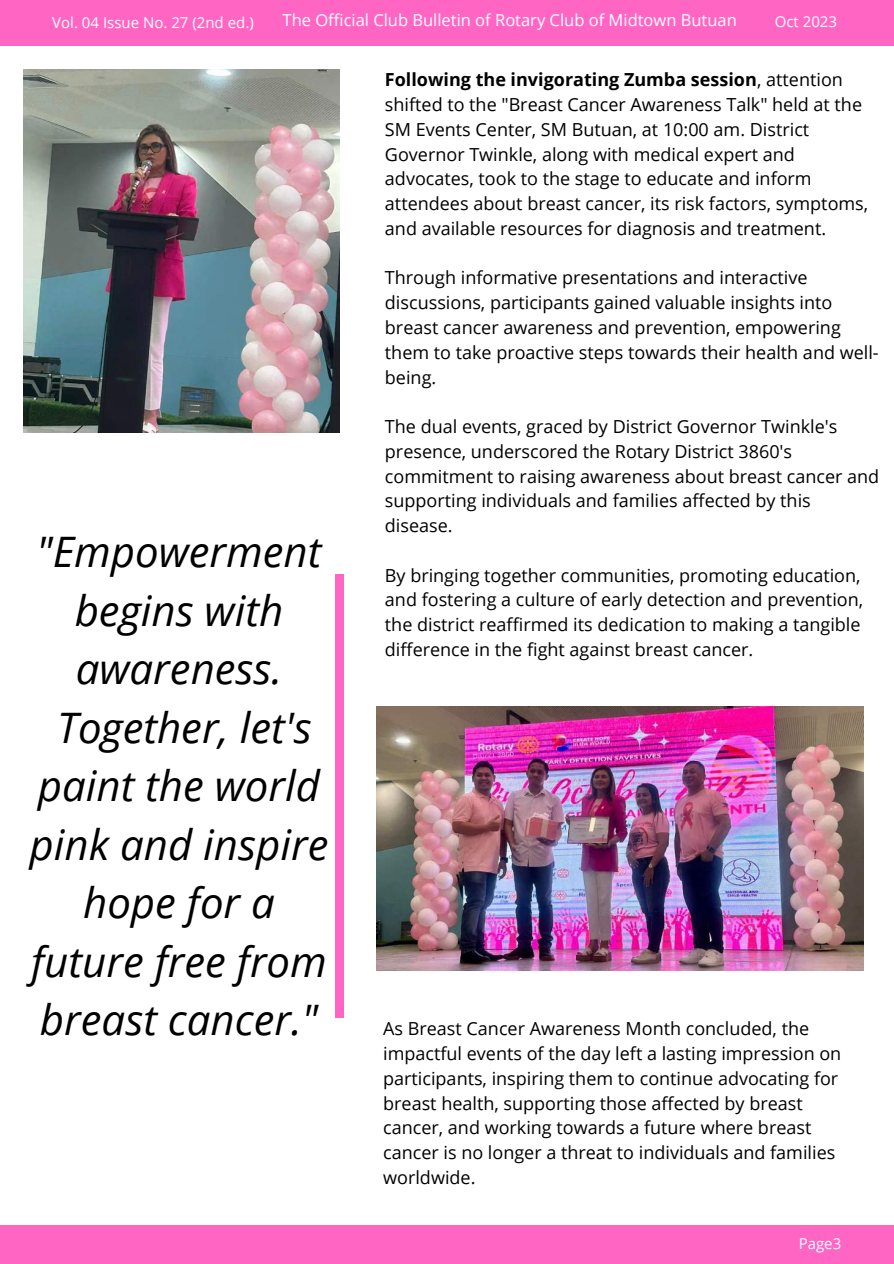
<style>
.page{position:relative;width:894px;height:1264px;background:#fff}
.page>*{position:absolute;margin:0;border:0;box-sizing:border-box;transform-origin:0 0}
.t1{font:italic 42px/58.5px "Open Sans";color:#000;text-align:center}
.t2{font:18px/24.8px "Open Sans";color:#000}
.t3{font:16.5px "Open Sans";color:#fff}
.t4{font:15px "Open Sans";color:#fff}
.s1{font-weight:700}
</style>
<div class="page">
<div style="left:0;top:1225px;width:893px;height:38px;background:#ff66c4"></div>
<div style="left:0;top:0;width:893px;height:46px;background:#ff66c4"></div>
<img style="left:376px;top:706px;width:487px;height:264px">
<img style="left:23px;top:69px;width:316px;height:363px">
<div style="left:335px;top:574px;width:8px;height:444px;background:#ff66c4"></div>
<p class="t4" style="left:52px;top:12px;width:203px">Vol. 04 Issue No. 27 (2nd ed.)</p>
<p class="t3" style="left:282px;top:9px;width:455px">The Official Club Bulletin of Rotary Club of Midtown Butuan</p>
<p class="t4" style="left:774px;top:11px;width:64px">Oct 2023</p>
<h1 class="t1" style="left:29px;top:521px;width:300px">"Empowerment begins with awareness.<br>Together, let's paint the world pink and inspire hope for a future free from breast cancer."</h1>
<p class="t2" style="left:385px;top:67px;width:484px"><span class="s1">Following the invigorating Zumba session</span>, attention shifted to the "Breast Cancer Awareness Talk" held at the SM Events Center, SM Butuan, at 10:00 am. District Governor Twinkle, along with medical expert and advocates, took to the stage to educate and inform attendees about breast cancer, its risk factors, symptoms, and available resources for diagnosis and treatment.</p>
<p class="t2" style="left:385px;top:265px;width:495px">Through informative presentations and interactive discussions, participants gained valuable insights into breast cancer awareness and prevention, empowering them to take proactive steps towards their health and well&shy;being.</p>
<p class="t2" style="left:385px;top:413px;width:495px">The dual events, graced by District Governor Twinkle's presence, underscored the Rotary District 3860's commitment to raising awareness about breast cancer and supporting individuals and families affected by this disease.</p>
<p class="t2" style="left:385px;top:562px;width:479px">By bringing together communities, promoting education, and fostering a culture of early detection and prevention, the district reaffirmed its dedication to making a tangible difference in the fight against breast cancer.</p>
<p class="t2" style="left:383px;top:1016px;width:459px">As Breast Cancer Awareness Month concluded, the impactful events of the day left a lasting impression on participants, inspiring them to continue advocating for breast health, supporting those affected by breast cancer, and working towards a future where breast cancer is no longer a threat to individuals and families worldwide.</p>
<p class="t4" style="left:798px;top:1232px;width:44px">Page3</p>
</div>
